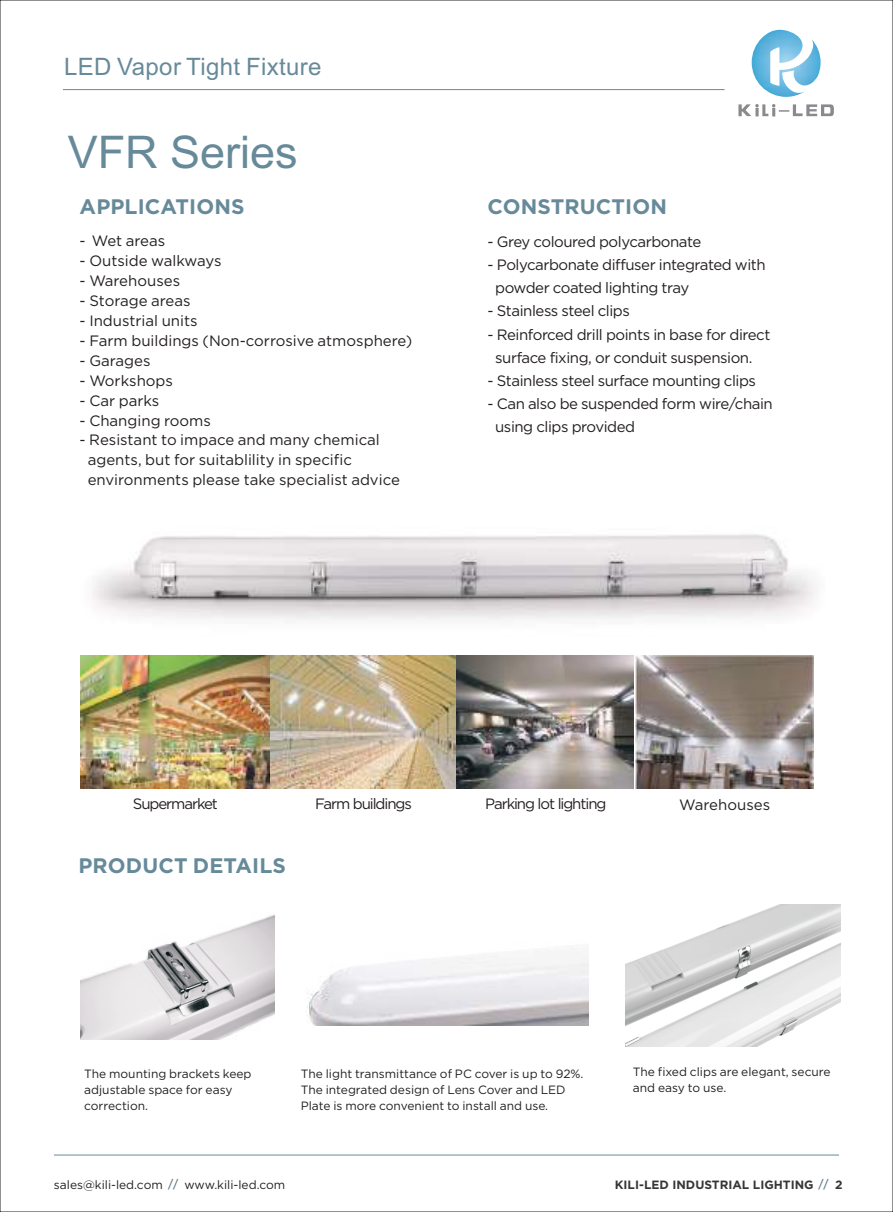
<style>
.page{position:relative;width:893px;height:1212px;background:#fff}
.page>*{position:absolute;margin:0;border:0;box-sizing:border-box;transform-origin:0 0}
.t1{font:45px "Arial";color:#678a9a}
.t2{font:24px "Arial";letter-spacing:.015em;color:#678a9a}
.t3{font:700 21px "Gotham";letter-spacing:.005em;color:#678a9a}
.t4{font:15px/23.2px "Gotham";letter-spacing:-.03em;color:#241f1f}
.t5{font:15px/20px "Gotham";color:#241f1f}
.t6{font:15px "Gotham";letter-spacing:-.07em;color:#241f1f}
.t7{font:12px/15.9px "Gotham";color:#241f1f}
.t8{font:700 12px "Gotham";color:#393535}
.s1{font-family:"Microsoft Ya Hei";color:#5e7783}
.s2{font-family:"Microsoft Ya Hei";font-weight:400;color:#5e7783}
</style>
<div class="page">
<img style="left:92px;top:534px;width:725px;height:86px">
<img style="left:457px;top:656px;width:356px;height:132px">
<img style="left:80px;top:656px;width:375px;height:132px">
<img style="left:307px;top:948px;width:282px;height:77px">
<img style="left:80px;top:915px;width:194px;height:125px">
<img style="left:626px;top:904px;width:214px;height:143px">
<hr style="left:63px;top:89px;width:662px;height:1px;background:#678a9a">
<svg style="left:738px;top:104px;width:96px;height:12px"></svg>
<img style="left:752px;top:30px;width:69px;height:67px">
<hr style="left:54px;top:1154px;width:785px;height:1px;background:#678a9a">
<h2 class="t2" style="left:64px;top:57px;width:259px">LED Vapor Tight Fixture</h2>
<h1 class="t1" style="left:68px;top:136px;width:232px">VFR Series</h1>
<h3 class="t3" style="left:80px;top:195px;width:166px">APPLICATIONS</h3>
<h3 class="t3" style="left:488px;top:195px;width:181px">CONSTRUCTION</h3>
<p class="t5" style="left:80px;top:231px;width:87px">- Wet areas</p>
<p class="t5" style="left:80px;top:251px;width:143px">- Outside walkways</p>
<p class="t5" style="left:80px;top:271px;width:102px">- Warehouses</p>
<p class="t5" style="left:80px;top:291px;width:112px">- Storage areas</p>
<p class="t5" style="left:80px;top:311px;width:119px">- Industrial units</p>
<p class="t5" style="left:80px;top:331px;width:334px">- Farm buildings (Non-corrosive atmosphere)</p>
<p class="t5" style="left:80px;top:351px;width:72px">- Garages</p>
<p class="t5" style="left:80px;top:370px;width:95px">- Workshops</p>
<p class="t5" style="left:80px;top:390px;width:81px">- Car parks</p>
<p class="t5" style="left:80px;top:410px;width:133px">- Changing rooms</p>
<p class="t5" style="left:88px;top:430px;width:314px;text-indent:-8px">- Resistant to impace and many chemical agents, but for suitablility in specific environments please take specialist advice</p>
<p class="t4" style="left:488px;top:230px;width:215px">- Grey coloured polycarbonate</p>
<p class="t4" style="left:495px;top:253px;width:272px;text-indent:-8px">- Polycarbonate diffuser integrated with powder coated lighting tray</p>
<p class="t4" style="left:488px;top:299px;width:144px">- Stainless steel clips</p>
<p class="t4" style="left:495px;top:323px;width:277px;text-indent:-8px">- Reinforced drill points in base for direct surface fixing, or conduit suspension.</p>
<p class="t4" style="left:487px;top:369px;width:270px">- Stainless steel surface mounting clips</p>
<p class="t4" style="left:495px;top:392px;width:279px;text-indent:-8px">- Can also be suspended form wire/chain using clips provided</p>
<p class="t6" style="left:133px;top:795px;width:87px">Supermarket</p>
<p class="t6" style="left:315px;top:795px;width:98px">Farm buildings</p>
<p class="t5" style="left:679px;top:795px;width:92px">Warehouses</p>
<p class="t6" style="left:485px;top:795px;width:123px">Parking lot lighting</p>
<h3 class="t3" style="left:78px;top:853px;width:209px">PRODUCT DETAILS</h3>
<p class="t7" style="left:84px;top:1066px;width:169px">The mounting brackets keep adjustable space for easy correction.</p>
<p class="t7" style="left:301px;top:1066px;width:284px">The light transmittance of PC cover is up to 92%.<br>The integrated design of Lens Cover and LED<br>Plate is more convenient to install and use.</p>
<p class="t7" style="left:633px;top:1064px;width:199px">The fixed clips are elegant, secure and easy to use.</p>
<p class="t7" style="left:54px;top:1177px;width:126px">sales@kili-led.com <span class="s1">//</span></p>
<p class="t7" style="left:184px;top:1177px;width:102px">www.kili-led.com</p>
<p class="t8" style="left:615px;top:1178px;width:215px">KILI-LED INDUSTRIAL LIGHTING <span class="s2">//</span></p>
<p class="t8" style="left:835px;top:1178px;width:9px">2</p>
</div>
